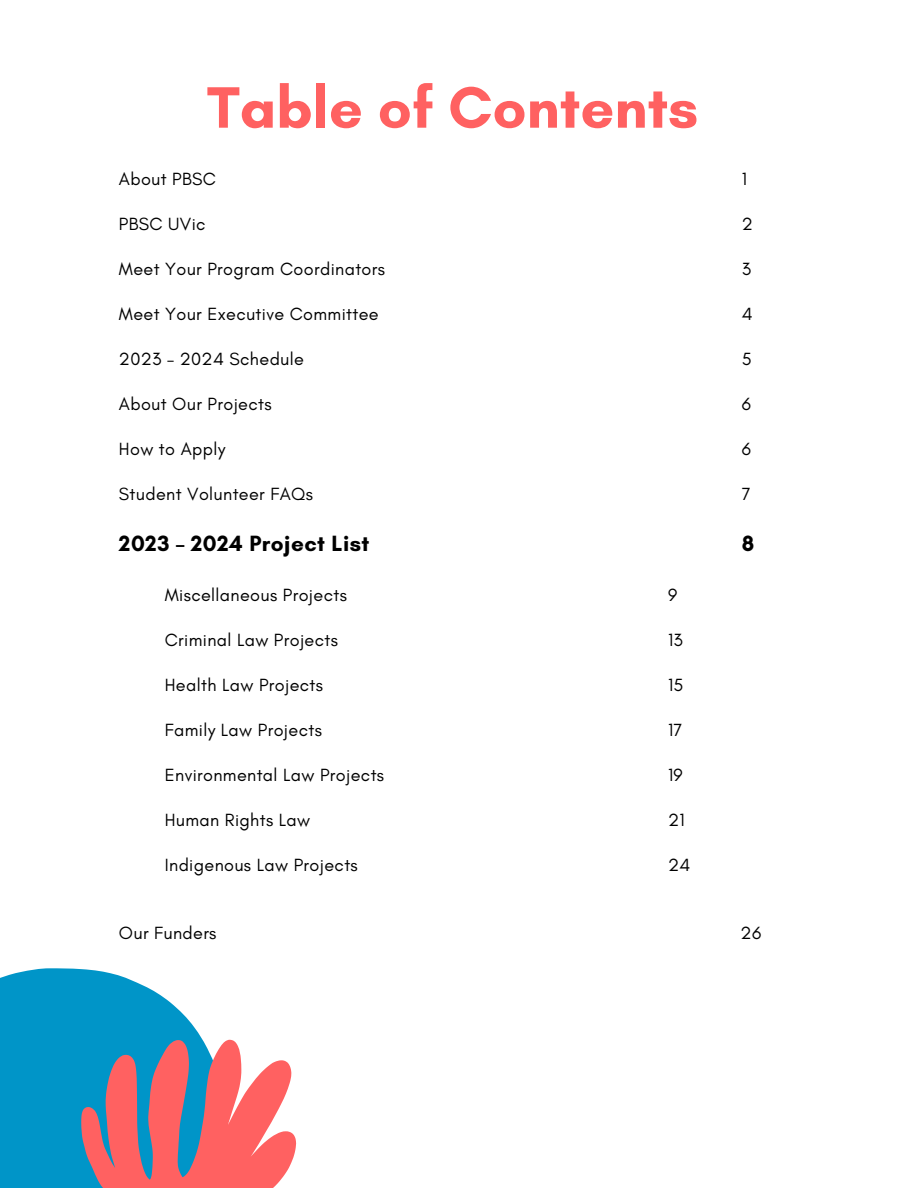
<style>
.page{position:relative;width:918px;height:1188px;background:#fff}
.page>*{position:absolute;margin:0;border:0;box-sizing:border-box;transform-origin:0 0}
.t1{font:700 59.55px "Glacial Indifference";color:#ff6161}
.t2{font:700 22.5px "Glacial Indifference";letter-spacing:.02em;color:#000}
.t3{font:18px "Glacial Indifference";letter-spacing:.02em;color:#000}
</style>
<div class="page">
<svg style="left:0;top:968px;width:203px;height:220px;background:#1ca1ce"></svg>
<svg style="left:81px;top:1040px;width:215px;height:148px;background:#bd7f8c"></svg>
<p class="t1" style="left:207px;top:71px;width:493px">Table of Contents</p>
<p class="t3" style="left:119px;top:168px;width:99px">About PBSC</p>
<p class="t3" style="left:119px;top:213px;width:88px">PBSC UVic</p>
<p class="t3" style="left:119px;top:258px;width:268px">Meet Your Program Coordinators</p>
<p class="t3" style="left:119px;top:303px;width:261px">Meet Your Executive Committee</p>
<p class="t3" style="left:119px;top:348px;width:187px">2023 – 2024 Schedule</p>
<p class="t3" style="left:119px;top:393px;width:154px">About Our Projects</p>
<p class="t3" style="left:119px;top:438px;width:108px">How to Apply</p>
<p class="t3" style="left:119px;top:483px;width:196px">Student Volunteer FAQs</p>
<p class="t2" style="left:119px;top:529px;width:252px">2023 – 2024 Project List</p>
<p class="t3" style="left:165px;top:584px;width:184px">Miscellaneous Projects</p>
<p class="t3" style="left:165px;top:629px;width:175px">Criminal Law Projects</p>
<p class="t3" style="left:165px;top:674px;width:160px">Health Law Projects</p>
<p class="t3" style="left:165px;top:719px;width:159px">Family Law Projects</p>
<p class="t3" style="left:165px;top:764px;width:221px">Environmental Law Projects</p>
<p class="t3" style="left:165px;top:809px;width:147px">Human Rights Law</p>
<p class="t3" style="left:165px;top:854px;width:195px">Indigenous Law Projects</p>
<p class="t3" style="left:668px;top:584px;width:11px">9</p>
<p class="t3" style="left:668px;top:629px;width:16px">13</p>
<p class="t3" style="left:668px;top:674px;width:17px">15</p>
<p class="t3" style="left:668px;top:719px;width:16px">17</p>
<p class="t3" style="left:668px;top:764px;width:16px">19</p>
<p class="t3" style="left:668px;top:809px;width:18px">21</p>
<p class="t3" style="left:668px;top:854px;width:24px">24</p>
<p class="t3" style="left:742px;top:168px;width:7px">1</p>
<p class="t3" style="left:742px;top:213px;width:13px">2</p>
<p class="t3" style="left:742px;top:258px;width:11px">3</p>
<p class="t3" style="left:742px;top:303px;width:12px">4</p>
<p class="t3" style="left:742px;top:348px;width:11px">5</p>
<p class="t3" style="left:742px;top:393px;width:11px">6</p>
<p class="t3" style="left:742px;top:438px;width:11px">6</p>
<p class="t3" style="left:742px;top:483px;width:10px">7</p>
<p class="t2" style="left:742px;top:529px;width:14px">8</p>
<p class="t3" style="left:119px;top:921px;width:99px">Our Funders</p>
<p class="t3" style="left:741px;top:921px;width:22px">26</p>
</div>
